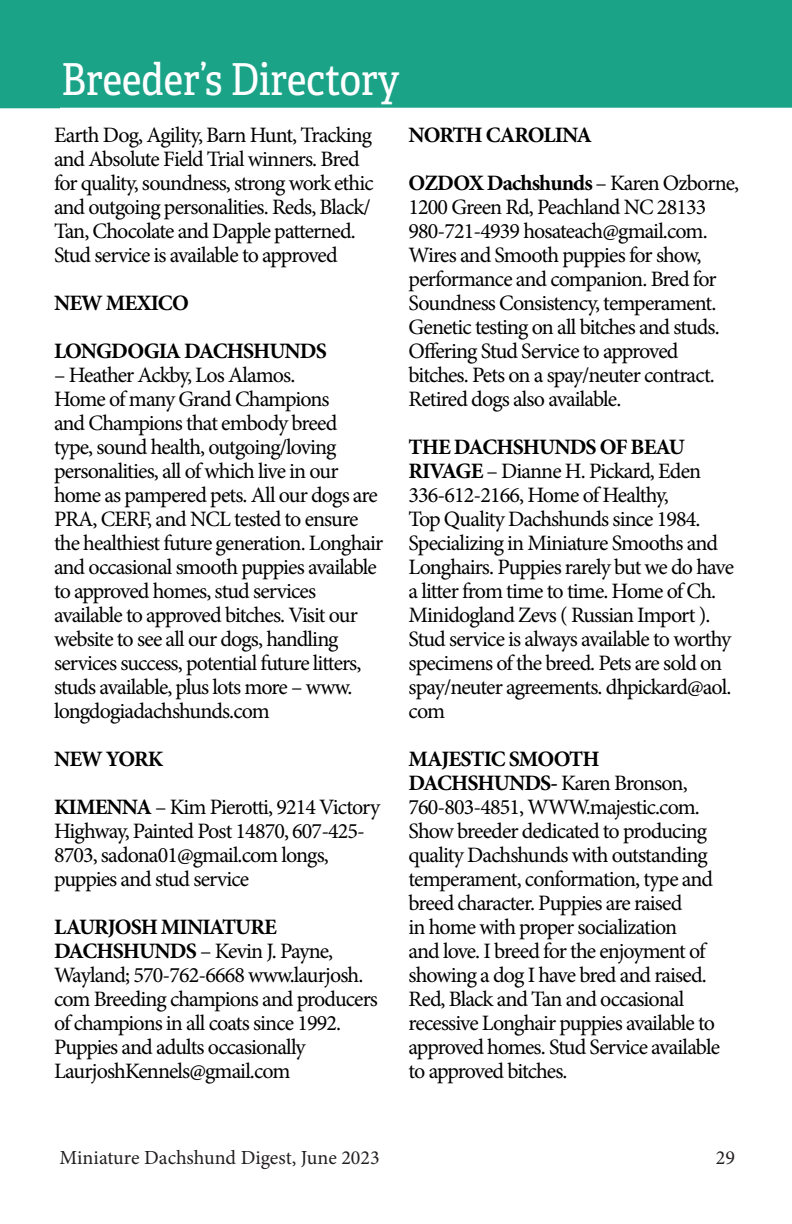
<style>
.page{position:relative;width:792px;height:1224px;background:#fff}
.page>*{position:absolute;margin:0;border:0;box-sizing:border-box;transform-origin:0 0}
.t1{font:44px "Adelle Condensed";color:#fff}
.t2{font:22px/24px "Minion Pro";letter-spacing:-.045em;color:#000}
.t3{font:700 22px/48px "Minion Pro";letter-spacing:-.04em;color:#000}
.t4{font:20px "Minion Pro";color:#231f20}
.s1{font-weight:700}
.s2{font-weight:400}
</style>
<div class="page">
<div style="left:0;top:0;width:792px;height:108px;background:#1ba388"></div>
<h1 class="t1" style="left:61px;top:48px;width:340px">Breeder’s Directory</h1>
<p class="t2" style="left:54px;top:123px;width:321px">Earth Dog, Agility, Barn Hunt, Tracking and Absolute Field Trial winners. Bred for quality, soundness, strong work ethic and outgoing personalities. Reds, Black/ Tan, Chocolate and Dapple patterned.<br>Stud service is available to approved</p>
<p class="t3" style="left:54px;top:279px;width:274px">NEW MEXICO<br>LONGDOGIA DACHSHUNDS</p>
<p class="t2" style="left:54px;top:363px;width:331px">– Heather Ackby, Los Alamos.<br>Home of many Grand Champions<br>and Champions that embody breed<br>type, sound health, outgoing/loving personalities, all of which live in our home as pampered pets. All our dogs are PRA, CERF, and NCL tested to ensure the healthiest future generation. Longhair and occasional smooth puppies available to approved homes, stud services available to approved bitches. Visit our website to see all our dogs, handling services success, potential future litters, studs available, plus lots more – www. longdogiadachshunds.com</p>
<p class="t2" style="left:54px;top:735px;width:328px;line-height:48px"><span class="s1">NEW YORK<br>KIMENNA</span> – Kim Pierotti, 9214 Victory</p>
<p class="t2" style="left:54px;top:819px;width:313px">Highway, Painted Post 14870, 607-425-<br>8703, sadona01@gmail.com longs, puppies and stud service</p>
<p class="t2" style="left:54px;top:915px;width:326px"><span class="s1">LAURJOSH MINIATURE<br>DACHSHUNDS</span> – Kevin J. Payne,<br>Wayland; 570-762-6668 www.laurjosh. com Breeding champions and producers of champions in all coats since 1992.<br>Puppies and adults occasionally<br>LaurjoshKennels@gmail.com</p>
<p class="t3" style="left:409px;top:111px;width:332px">NORTH CAROLINA<br>OZDOX Dachshunds <span class="s2">– Karen Ozborne,</span></p>
<p class="t2" style="left:409px;top:195px;width:313px">1200 Green Rd, Peachland NC 28133<br>980-721-4939 hosateach@gmail.com.<br>Wires and Smooth puppies for show, performance and companion. Bred for Soundness Consistency, temperament.<br>Genetic testing on all bitches and studs.<br>Offering Stud Service to approved bitches. Pets on a spay/neuter contract.<br>Retired dogs also available.</p>
<p class="t2" style="left:409px;top:435px;width:327px"><span class="s1">THE DACHSHUNDS OF BEAU RIVAGE</span> – Dianne H. Pickard, Eden 336-612-2166, Home of Healthy,<br>Top Quality Dachshunds since 1984.<br>Specializing in Miniature Smooths and Longhairs. Puppies rarely but we do have a litter from time to time. Home of Ch.<br>Minidogland Zevs ( Russian Import ).<br>Stud service is always available to worthy specimens of the breed. Pets are sold on spay/neuter agreements. dhpickard@aol. com</p>
<p class="t2" style="left:409px;top:747px;width:313px"><span class="s1">MAJESTIC SMOOTH DACHSHUNDS-</span> Karen Bronson, 760-803-4851, WWW.majestic.com.<br>Show breeder dedicated to producing quality Dachshunds with outstanding temperament, conformation, type and breed character. Puppies are raised<br>in home with proper socialization<br>and love. I breed for the enjoyment of showing a dog I have bred and raised.<br>Red, Black and Tan and occasional recessive Longhair puppies available to approved homes. Stud Service available to approved bitches.</p>
<p class="t4" style="left:60px;top:1144px;width:322px">Miniature Dachshund Digest, June 2023</p>
<p class="t4" style="left:716px;top:1144px;width:21px">29</p>
</div>
